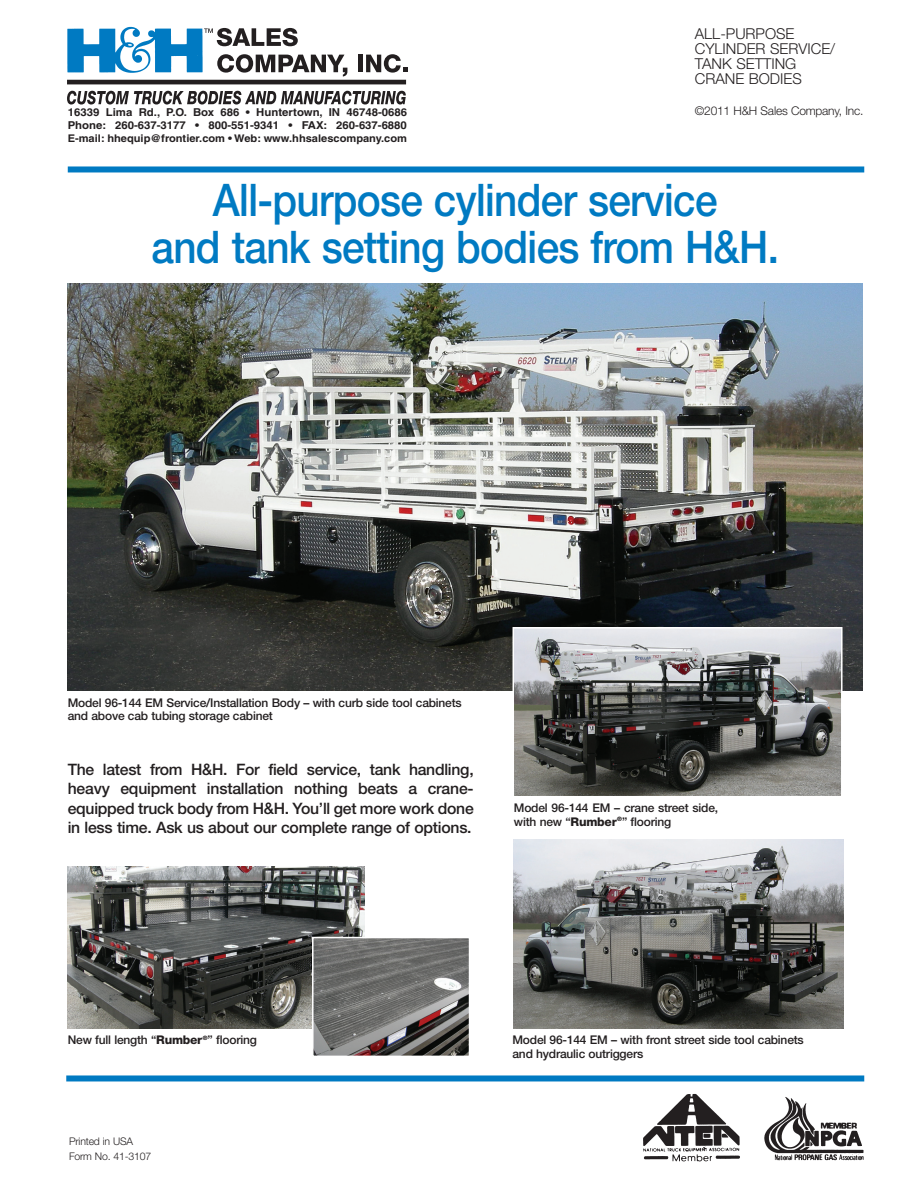
<style>
.page{position:relative;width:918px;height:1188px;background:#fff}
.page>*{position:absolute;margin:0;border:0;box-sizing:border-box;transform-origin:0 0}
.t1{font:500 45px/46.5px "Helvetica Neue";letter-spacing:-.015em;color:#007ac2;text-align:center;scale:.9 1}
.t2{font:500 15.75px/19.5px "Helvetica Neue";letter-spacing:-.015em;color:#231f20;text-align:justify}
.t3{font:300 15px/15px "Helvetica Neue";color:#231f20}
.t4{font:500 12px/13.5px "Helvetica Neue";letter-spacing:-.015em;color:#231f20}
.t5{font:300 12px "Helvetica Neue";letter-spacing:-.015em;color:#231f20}
.t6{font:700 10.8px/13px "Helvetica";letter-spacing:-.005em;color:#231f20;scale:1.05 1}
.t7{font:700 10.5px "Helvetica";color:#231f20;scale:1.05 1}
.t8{font:300 10.5px/15.3px "Helvetica Neue";letter-spacing:-.015em;color:#231f20}
.s1{font-weight:800}
</style>
<div class="page">
<img style="left:643px;top:1093px;width:97px;height:69px">
<img style="left:764px;top:1097px;width:100px;height:64px">
<img style="left:67px;top:26px;width:149px;height:54px">
<svg style="left:217px;top:54px;width:130px;height:23px"></svg>
<div style="left:358px;top:55px;width:5px;height:17px;background:#231f20"></div>
<svg style="left:366px;top:54px;width:42px;height:19px"></svg>
<hr style="left:67px;top:80px;width:339px;height:4px;background:#231f20">
<svg style="left:67px;top:91px;width:339px;height:14px"></svg>
<div style="left:203px;top:27px;width:9px;height:10px;background:#fff"></div>
<svg style="left:204px;top:28px;width:94px;height:18px"></svg>
<div style="left:68px;top:166px;width:796px;height:6px;background:#007ac2"></div>
<img style="left:68px;top:283px;width:795px;height:408px">
<img style="left:516px;top:630px;width:324px;height:164px">
<div style="left:513px;top:627px;width:330px;height:170px;border:2px solid #fff"></div>
<img style="left:513px;top:839px;width:330px;height:190px">
<div style="left:66px;top:1075px;width:798px;height:6px;background:#007ac2"></div>
<img style="left:68px;top:867px;width:296px;height:162px">
<img style="left:315px;top:940px;width:152px;height:114px">
<div style="left:312px;top:937px;width:158px;height:120px;border:2px solid #fff"></div>
<p class="t6" style="left:68px;top:107px;width:325px">16339 Lima Rd., P.O. Box 686 • Huntertown, IN 46748-0686<br>Phone: 260-637-3177 • 800-551-9341 • FAX: 260-637-6880</p>
<p class="t7" style="left:68px;top:135px;width:325px">E-mail: hhequip@frontier.com • Web: www.hhsalescompany.com</p>
<p class="t3" style="left:695px;top:28px;width:142px">ALL-PURPOSE<br>CYLINDER SERVICE/<br>TANK SETTING<br>CRANE BODIES</p>
<p class="t5" style="left:695px;top:106px;width:170px">©2011 H&amp;H Sales Company, Inc.</p>
<h1 class="t1" style="left:152px;top:181px;width:699px">All-purpose cylinder service<br>and tank setting bodies from H&amp;H.</h1>
<p class="t4" style="left:68px;top:698px;width:396px;line-height:12.8px">Model 96-144 EM Service/Installation Body – with curb side tool cabinets and above cab tubing storage cabinet</p>
<h2 class="t2" style="left:68px;top:761px;width:407px">The latest from H&amp;H. For field service, tank handling, heavy equipment installation nothing beats a crane&shy;equipped truck body from H&amp;H. You’ll get more work done in less time. Ask us about our complete range of options.</h2>
<p class="t4" style="left:514px;top:802px;width:206px">Model 96-144 EM – crane street side, with new “<span class="s1">Rumber</span><sup>®</sup>” flooring</p>
<p class="t4" style="left:68px;top:1034px;width:191px">New full length “<span class="s1">Rumber</span><sup>®</sup>” flooring</p>
<p class="t8" style="left:69px;top:1134px;width:84px">Printed in USA<br>Form No. 41-3107</p>
<p class="t4" style="left:513px;top:1034px;width:293px">Model 96-144 EM – with front street side tool cabinets and hydraulic outriggers</p>
</div>
